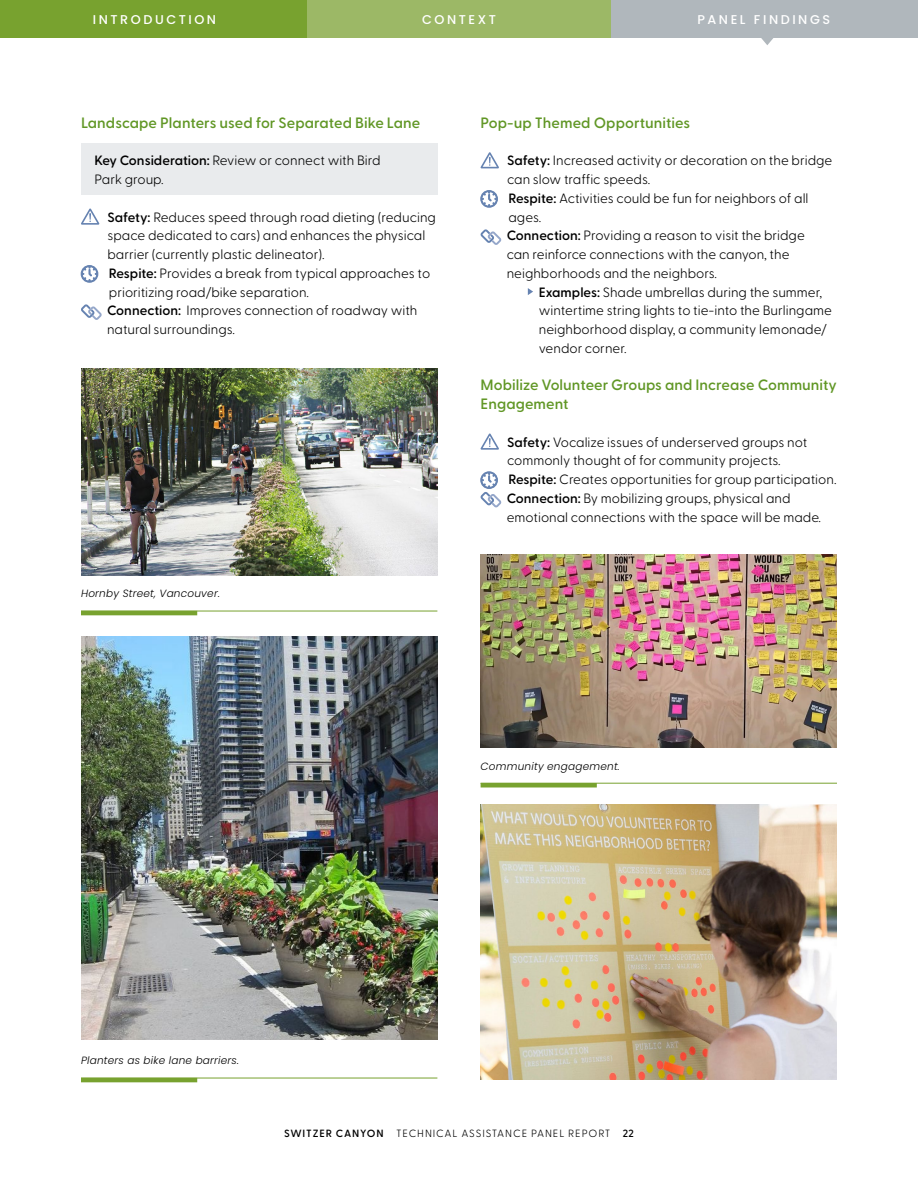
<style>
.page{position:relative;width:918px;height:1188px;background:#fff}
.page>*{position:absolute;margin:0;border:0;box-sizing:border-box;transform-origin:0 0}
.t1{font:600 15px/18.8px "Greycliff CF";letter-spacing:.005em;color:#619726}
.t2{font:300 13.5px/18.8px "Greycliff CF";color:#000}
.t3{font:500 12.75px "Poppins";letter-spacing:.2em;color:#fff}
.t4{font:italic 300 10.5px "Poppins";letter-spacing:.02em;color:#000}
.t5{font:300 10.5px "Greycliff CF";letter-spacing:.085em;color:#000}
.s1{font-weight:600}
</style>
<div class="page">
<div style="left:0;top:0;width:307px;height:38px;background:#78a22f"></div>
<div style="left:307px;top:0;width:305px;height:38px;background:#9cb866"></div>
<div style="left:611px;top:0;width:307px;height:38px;background:#b0b7bc"></div>
<div style="left:81px;top:144px;width:356px;height:51px;background:#e9ebed"></div>
<svg style="left:761px;top:38px;width:12px;height:7px"></svg>
<hr style="left:81px;top:1078px;width:116px;height:4px;background:#78a22f">
<hr style="left:81px;top:1078px;width:356px;height:1px;background:#78a22f">
<hr style="left:81px;top:611px;width:116px;height:4px;background:#78a22f">
<hr style="left:81px;top:611px;width:356px;height:1px;background:#78a22f">
<div style="left:481px;top:783px;width:116px;height:5px;background:#78a22f"></div>
<hr style="left:481px;top:783px;width:356px;height:1px;background:#78a22f">
<svg style="left:81px;top:209px;width:18px;height:16px"></svg>
<svg style="left:81px;top:265px;width:17px;height:18px"></svg>
<svg style="left:81px;top:304px;width:21px;height:16px"></svg>
<img style="left:81px;top:368px;width:356px;height:208px">
<img style="left:81px;top:636px;width:356px;height:404px">
<svg style="left:481px;top:152px;width:18px;height:16px"></svg>
<svg style="left:480px;top:190px;width:18px;height:18px"></svg>
<svg style="left:481px;top:229px;width:20px;height:16px"></svg>
<svg style="left:528px;top:288px;width:5px;height:7px"></svg>
<svg style="left:481px;top:434px;width:18px;height:16px"></svg>
<svg style="left:480px;top:471px;width:21px;height:36px"></svg>
<img style="left:481px;top:805px;width:356px;height:275px">
<img style="left:481px;top:555px;width:356px;height:193px">
<p class="t3" style="left:93px;top:12px;width:125px">INTRODUCTION</p>
<p class="t3" style="left:422px;top:12px;width:75px">CONTEXT</p>
<p class="t3" style="left:697px;top:12px;width:134px">PANEL FINDINGS</p>
<p class="t1" style="left:81px;top:112px;width:341px">Landscape Planters used for Separated Bike Lane</p>
<p class="t2" style="left:94px;top:150px;width:288px"><span class="s1">Key Consideration:</span> Review or connect with Bird<br>Park group.</p>
<p class="t2" style="left:107px;top:206px;width:330px"><span class="s1">Safety:</span> Reduces speed through road dieting (reducing space dedicated to cars) and enhances the physical barrier (currently plastic delineator).<br><span class="s1">Respite:</span> Provides a break from typical approaches to prioritizing road/bike separation.<br><span class="s1">Connection:</span> Improves connection of roadway with natural surroundings.</p>
<p class="t4" style="left:81px;top:588px;width:140px">Hornby Street, Vancouver.</p>
<p class="t1" style="left:481px;top:112px;width:211px">Pop-up Themed Opportunities</p>
<p class="t2" style="left:507px;top:150px;width:327px"><span class="s1">Safety:</span> Increased activity or decoration on the bridge can slow traffic speeds.<br><span class="s1">Respite:</span> Activities could be fun for neighbors of all ages.<br><span class="s1">Connection:</span> Providing a reason to visit the bridge<br>can reinforce connections with the canyon, the neighborhoods and the neighbors.</p>
<p class="t2" style="left:539px;top:281px;width:295px"><span class="s1">Examples:</span> Shade umbrellas during the summer, wintertime string lights to tie-into the Burlingame neighborhood display, a community lemonade/ vendor corner.</p>
<p class="t1" style="left:481px;top:375px;width:358px">Mobilize Volunteer Groups and Increase Community<br>Engagement</p>
<p class="t2" style="left:507px;top:431px;width:331px"><span class="s1">Safety:</span> Vocalize issues of underserved groups not commonly thought of for community projects.<br><span class="s1">Respite:</span> Creates opportunities for group participation.<br><span class="s1">Connection:</span> By mobilizing groups, physical and emotional connections with the space will be made.</p>
<p class="t4" style="left:481px;top:760px;width:141px">Community engagement.</p>
<p class="t4" style="left:81px;top:1055px;width:160px">Planters as bike lane barriers.</p>
<p class="t5" style="left:284px;top:1125px;width:351px"><span class="s1">SWITZER CANYON</span> TECHNICAL ASSISTANCE PANEL REPORT <span class="s1">22</span></p>
</div>
